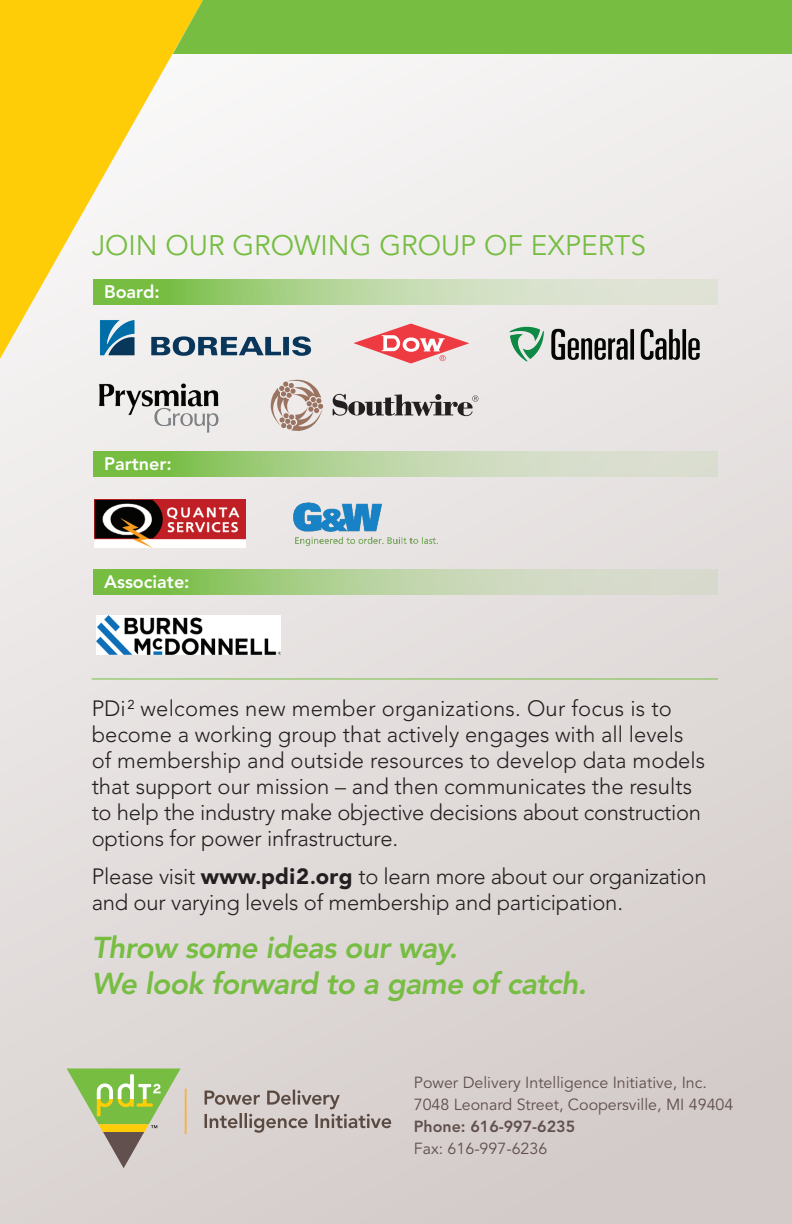
<style>
.page{position:relative;width:792px;height:1224px;background:#fff}
.page>*{position:absolute;margin:0;border:0;box-sizing:border-box;transform-origin:0 0}
.t1{font:italic 800 30px/36px "Avenir LT Std";letter-spacing:-.02em;color:#76bd42}
.t2{font:28px "Avenir LT Std";color:#76bd42}
.t3{font:300 22px/26px "Avenir LT Std";color:#231f20}
.t4{font:800 18px "Avenir LT Std";color:#fff}
.t5{font:16px/22px "Avenir LT Std";color:#61504d}
.t6{font:800 16px "Avenir LT Std";color:#61504d}
.s1{font-weight:900}
.s2{font-weight:800}
</style>
<div class="page">
<div style="left:0;top:0;width:792px;height:1224px;background:linear-gradient(to bottom,#f6f4f4,#d5cdcb)"></div>
<svg style="left:205px;top:1090px;width:186px;height:43px;background:#beb5b2"></svg>
<hr style="left:185px;top:1089px;width:2px;height:45px;background:#fbb03a">
<svg style="left:67px;top:1068px;width:114px;height:100px;background:#b4c58f"></svg>
<svg style="left:0;top:0;width:203px;height:359px;fill:#fecd08"></svg>
<div style="left:173px;top:0;width:619px;height:54px;background:#76bd42"></div>
<img style="left:94px;top:380px;width:133px;height:59px">
<img style="left:94px;top:315px;width:223px;height:47px">
<img style="left:502px;top:318px;width:210px;height:52px">
<svg style="left:353px;top:324px;width:116px;height:39px;background:#efa4a6"></svg>
<hr style="left:92px;top:679px;width:626px;height:1px;background:#76bd42">
<svg style="left:271px;top:378px;width:53px;height:55px;background:#cfbeb7"></svg>
<svg style="left:333px;top:394px;width:145px;height:22px;background:#9e9a9a"></svg>
<img style="left:94px;top:500px;width:151px;height:48px">
<img style="left:294px;top:502px;width:144px;height:44px">
<img style="left:97px;top:616px;width:184px;height:38px">
<svg style="left:93px;top:279px;width:625px;height:25px;background:#b8d69f"></svg>
<svg style="left:93px;top:451px;width:625px;height:25px;background:#b5d29b"></svg>
<svg style="left:93px;top:569px;width:625px;height:25px;background:#b3d099"></svg>
<p class="t2" style="left:92px;top:229px;width:556px">JOIN OUR GROWING GROUP OF EXPERTS</p>
<p class="t4" style="left:104px;top:282px;width:57px">Board:</p>
<p class="t4" style="left:104px;top:454px;width:69px">Partner:</p>
<p class="t4" style="left:104px;top:572px;width:87px">Associate:</p>
<p class="t3" style="left:92px;top:696px;width:615px">PDi<sup>2</sup> welcomes new member organizations. Our focus is to become a working group that actively engages with all levels of membership and outside resources to develop data models that support our mission – and then communicates the results to help the industry make objective decisions about construction options for power infrastructure.</p>
<p class="t3" style="left:92px;top:864px;width:616px">Please visit <span class="s1">www</span><span class="s2">.</span><span class="s1">pdi2</span><span class="s2">.</span><span class="s1">org</span> to learn more about our organization and our varying levels of membership and participation.</p>
<h1 class="t1" style="left:92px;top:931px;width:496px">Throw some ideas our way.<br>We look forward to a game of catch.</h1>
<p class="t5" style="left:414px;top:1072px;width:321px">Power Delivery Intelligence Initiative, Inc.<br>7048 Leonard Street, Coopersville, MI 49404</p>
<p class="t6" style="left:414px;top:1117px;width:163px">Phone: 616-997-6235</p>
<p class="t5" style="left:414px;top:1138px;width:135px">Fax: 616-997-6236</p>
</div>
